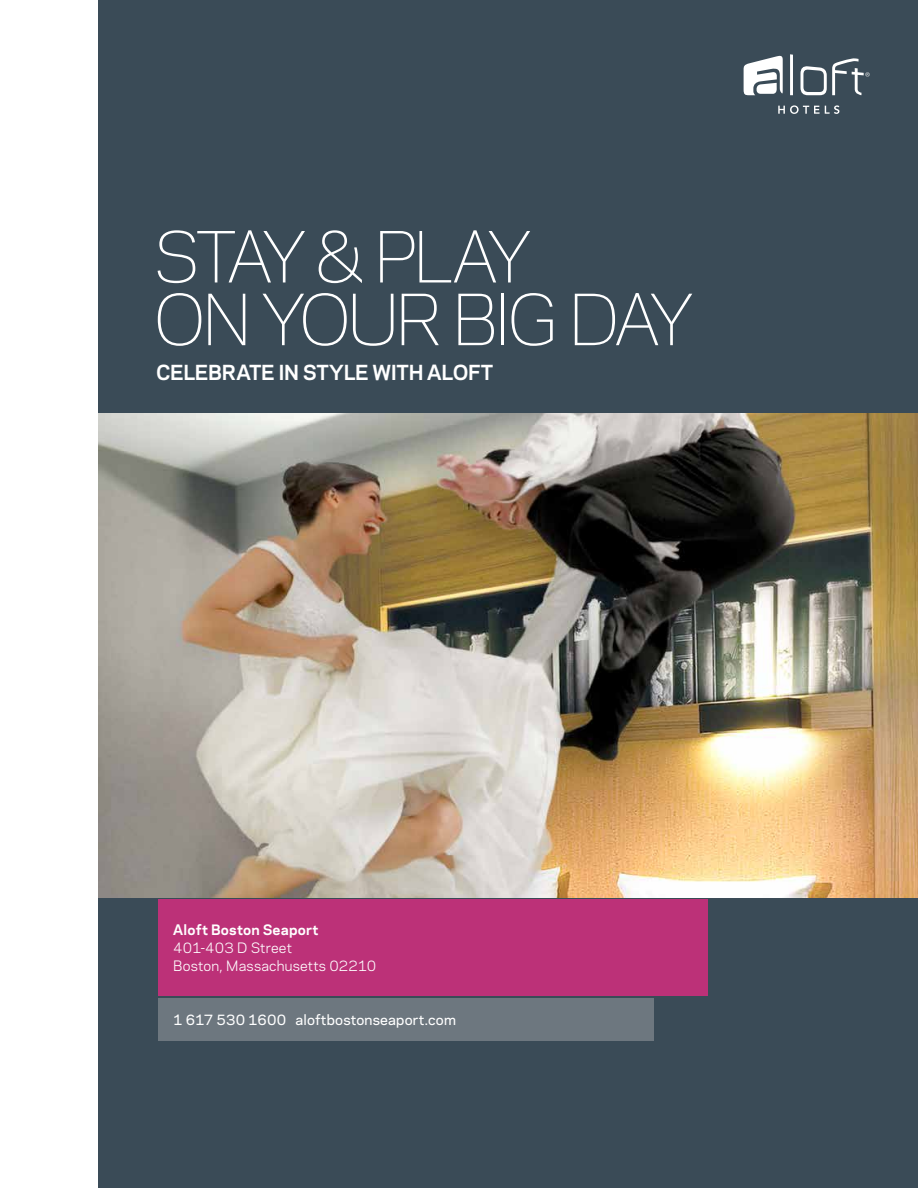
<style>
.page{position:relative;width:918px;height:1188px;background:#fff}
.page>*{position:absolute;margin:0;border:0;box-sizing:border-box;transform-origin:0 0}
.t1{font:300 66px/62.7px "Galaxie Polaris";letter-spacing:-.075em;color:#fff}
.t2{font:700 19.5px "Galaxie Polaris";letter-spacing:-.015em;color:#fff}
.t3{font:13.5px/18px "Galaxie Polaris";letter-spacing:.01em;color:#fff}
.t4{font:500 13.5px "Galaxie Polaris";letter-spacing:.01em;color:#fff}
.t5{font:700 13.5px "Galaxie Polaris";letter-spacing:.015em;color:#fff}
</style>
<div class="page">
<div style="left:98px;top:0;width:820px;height:1188px;background:#3a4b57"></div>
<div style="left:158px;top:900px;width:549px;height:96px;background:#bc3178"></div>
<div style="left:158px;top:998px;width:495px;height:42px;background:#6d777f"></div>
<svg style="left:790px;top:54px;width:3px;height:41px"></svg>
<svg style="left:744px;top:55px;width:39px;height:40px"></svg>
<svg style="left:778px;top:105px;width:61px;height:9px"></svg>
<svg style="left:800px;top:58px;width:70px;height:37px"></svg>
<img style="left:98px;top:414px;width:820px;height:484px">
<h1 class="t1" style="left:153px;top:222px;width:542px">STAY &amp; PLAY<br>ON YOUR BIG DAY</h1>
<h2 class="t2" style="left:156px;top:358px;width:339px">CELEBRATE IN STYLE WITH ALOFT</h2>
<p class="t5" style="left:173px;top:920px;width:147px">ALOFT BOSTON SEAPORT</p>
<p class="t3" style="left:173px;top:938px;width:205px">401-403 D Street<br>Boston, Massachusetts 02210</p>
<p class="t4" style="left:173px;top:1009px;width:284px">1 617 530 1600 aloftbostonseaport.com</p>
</div>
